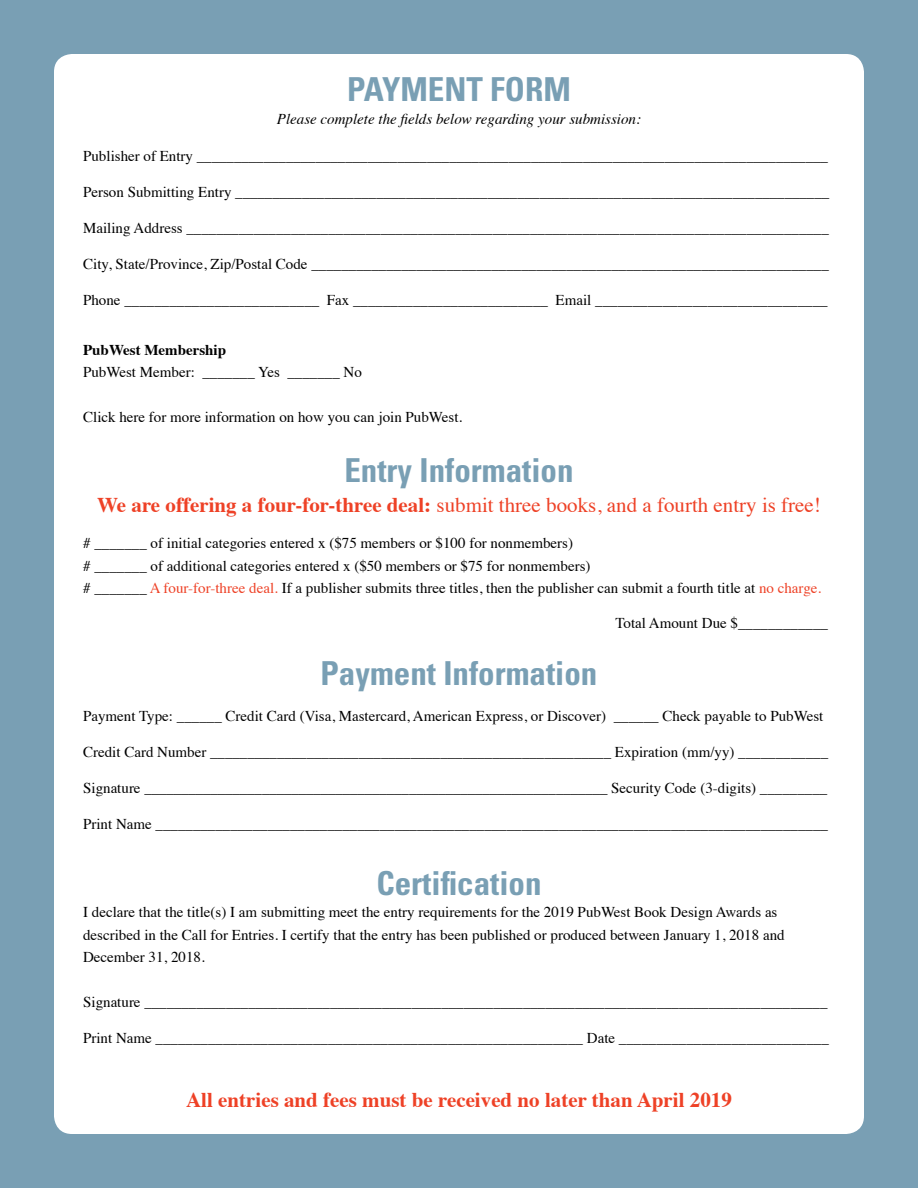
<style>
.page{position:relative;width:918px;height:1188px;background:#799fb4}
.page>*{position:absolute;margin:0;border:0;box-sizing:border-box;transform-origin:0 0}
.t1{font:700 condensed 33px "Univers";color:#799fb4}
.t2{font:21px "Times";color:#ee4126}
.t3{font:700 21px "Times";color:#ee4126}
.t4{font:15px/22.5px "Times";color:#000}
.t5{font:italic 15px "Times";color:#000}
.t6{font:700 15px "Times";color:#000}
.s1{font-weight:700}
.s2{color:#ee4126}
</style>
<div class="page">
<div style="left:54px;top:54px;width:810px;height:1080px;background:#fff;border-radius:18px"></div>
<h1 class="t1" style="left:347px;top:69px;width:225px">PAYMENT FORM</h1>
<p class="t5" style="left:277px;top:106px;width:366px">Please complete the fields below regarding your submission:</p>
<p class="t4" style="left:83px;top:144px;width:746px">Publisher of Entry _____________________________________________________________________________________</p>
<p class="t4" style="left:83px;top:180px;width:748px">Person Submitting Entry ________________________________________________________________________________</p>
<p class="t4" style="left:83px;top:216px;width:747px">Mailing Address ______________________________________________________________________________________</p>
<p class="t4" style="left:83px;top:252px;width:747px">City, State/Province, Zip/Postal Code _____________________________________________________________________</p>
<p class="t4" style="left:83px;top:288px;width:746px">Phone __________________________ Fax __________________________ Email _______________________________</p>
<p class="t6" style="left:83px;top:335px;width:144px">PubWest Membership</p>
<p class="t4" style="left:83px;top:360px;width:280px">PubWest Member: _______ Yes _______ No</p>
<p class="t4" style="left:83px;top:405px;width:381px">Click here for more information on how you can join PubWest.</p>
<h1 class="t1" style="left:344px;top:450px;width:231px">Entry Information</h1>
<h2 class="t2" style="left:97px;top:486px;width:725px"><span class="s1">We are offering a four-for-three deal:</span> submit three books, and a fourth entry is free!</h2>
<p class="t4" style="left:83px;top:531px;width:740px"># _______ of initial categories entered x ($75 members or $100 for nonmembers)<br># _______ of additional categories entered x ($50 members or $75 for nonmembers)<br># _______ <span class="s2">A four-for-three deal.</span> If a publisher submits three titles, then the publisher can submit a fourth title at <span class="s2">no charge.</span></p>
<p class="t4" style="left:615px;top:610px;width:214px">Total Amount Due $____________</p>
<h1 class="t1" style="left:321px;top:653px;width:278px">Payment Information</h1>
<p class="t4" style="left:83px;top:703px;width:742px">Payment Type: ______ Credit Card (Visa, Mastercard, American Express, or Discover) ______ Check payable to PubWest</p>
<p class="t4" style="left:83px;top:739px;width:747px">Credit Card Number ______________________________________________________ Expiration (mm/yy) ____________</p>
<p class="t4" style="left:83px;top:775px;width:746px">Signature _______________________________________________________________ Security Code (3-digits) _________</p>
<p class="t4" style="left:83px;top:811px;width:746px">Print Name __________________________________________________________________________________________</p>
<h1 class="t1" style="left:376px;top:863px;width:167px">Certification</h1>
<p class="t4" style="left:83px;top:900px;width:703px">I declare that the title(s) I am submitting meet the entry requirements for the 2019 PubWest Book Design Awards as described in the Call for Entries. I certify that the entry has been published or produced between January 1, 2018 and<br>December 31, 2018.</p>
<p class="t4" style="left:83px;top:990px;width:746px">Signature ____________________________________________________________________________________________</p>
<p class="t4" style="left:83px;top:1026px;width:747px">Print Name _________________________________________________________ Date ____________________________</p>
<h2 class="t3" style="left:186px;top:1080px;width:547px">All entries and fees must be received no later than April 2019</h2>
</div>
